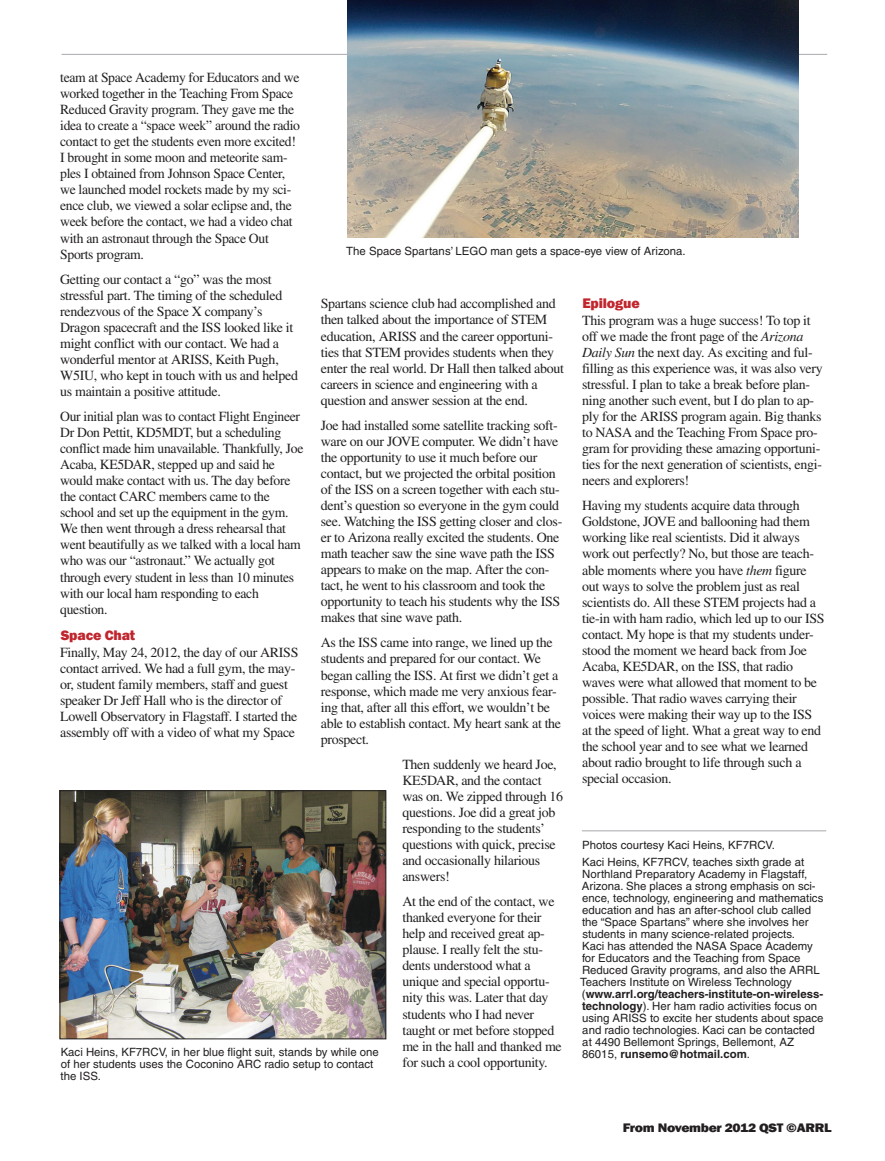
<style>
.page{position:relative;width:885px;height:1161px;background:#fff}
.page>*{position:absolute;margin:0;border:0;box-sizing:border-box;transform-origin:0 0}
.Subhead_1{font:800 14.25px "Franklin Gothic";letter-spacing:-.01em;color:#c0262d}
.Body_Text{font:13.95px/16px "Times";letter-spacing:-.025em;color:#231f20}
.t1{font:800 12.75px "Franklin Gothic";letter-spacing:-.025em;color:#231f20;scale:1.1 1}
.Author_s_Bio{font:11.4px/12px "Helvetica";color:#231f20}
.s1{font-style:italic}
.s2{font-weight:700}
</style>
<div class="page">
<hr style="left:62px;top:54px;width:764px;height:1px;background:#a8a9ad">
<img style="left:347px;top:0;width:450px;height:237px">
<img style="left:62px;top:792px;width:322px;height:245px">
<div style="left:60px;top:790px;width:326px;height:249px;border:1px solid #231f20"></div>
<hr style="left:581px;top:830px;width:245px;height:1px;background:#a8a9ad">
<p class="Body_Text" style="left:60px;top:69px;width:241px">team at Space Academy for Educators and we worked together in the Teaching From Space Reduced Gravity program. They gave me the idea to create a “space week” around the radio contact to get the students even more excited!<br>I brought in some moon and meteorite sam&shy;ples I obtained from Johnson Space Center, we launched model rockets made by my sci&shy;ence club, we viewed a solar eclipse and, the week before the contact, we had a video chat with an astronaut through the Space Out Sports program.</p>
<p class="Body_Text" style="left:60px;top:271px;width:239px">Getting our contact a “go” was the most stressful part. The timing of the scheduled rendezvous of the Space X company’s Dragon spacecraft and the ISS looked like it might conflict with our contact. We had a wonderful mentor at ARISS, Keith Pugh, W5IU, who kept in touch with us and helped us maintain a positive attitude.</p>
<p class="Body_Text" style="left:60px;top:408px;width:245px">Our initial plan was to contact Flight Engineer Dr Don Pettit, KD5MDT, but a scheduling conflict made him unavailable. Thankfully, Joe Acaba, KE5DAR, stepped up and said he would make contact with us. The day before the contact CARC members came to the school and set up the equipment in the gym.<br>We then went through a dress rehearsal that went beautifully as we talked with a local ham who was our “astronaut.” We actually got through every student in less than 10 minutes with our local ham responding to each question.</p>
<p class="Subhead_1" style="left:61px;top:626px;width:76px">Space Chat</p>
<p class="Body_Text" style="left:60px;top:644px;width:240px">Finally, May 24, 2012, the day of our ARISS contact arrived. We had a full gym, the may&shy;or, student family members, staff and guest speaker Dr Jeff Hall who is the director of Lowell Observatory in Flagstaff. I started the assembly off with a video of what my Space</p>
<p class="Author_s_Bio" style="left:346px;top:245px;width:341px">The Space Spartans’ LEGO man gets a space-eye view of Arizona.</p>
<p class="Subhead_1" style="left:582px;top:294px;width:59px">Epilogue</p>
<p class="Body_Text" style="left:582px;top:312px;width:242px">This program was a huge success! To top it off we made the front page of the <span class="s1">Arizona Daily Sun</span> the next day. As exciting and ful&shy;filling as this experience was, it was also very stressful. I plan to take a break before plan&shy;ning another such event, but I do plan to ap&shy;ply for the ARISS program again. Big thanks to NASA and the Teaching From Space pro&shy;gram for providing these amazing opportuni&shy;ties for the next generation of scientists, engi&shy;neers and explorers!</p>
<p class="Body_Text" style="left:582px;top:498px;width:244px">Having my students acquire data through Goldstone, JOVE and ballooning had them working like real scientists. Did it always work out perfectly? No, but those are teach&shy;able moments where you have <span class="s1">them</span> figure out ways to solve the problem just as real scientists do. All these STEM projects had a tie-in with ham radio, which led up to our ISS contact. My hope is that my students under&shy;stood the moment we heard back from Joe Acaba, KE5DAR, on the ISS, that radio waves were what allowed that moment to be possible. That radio waves carrying their voices were making their way up to the ISS at the speed of light. What a great way to end the school year and to see what we learned about radio brought to life through such a special occasion.</p>
<p class="Body_Text" style="left:321px;top:296px;width:244px">Spartans science club had accomplished and then talked about the importance of STEM education, ARISS and the career opportuni&shy;ties that STEM provides students when they enter the real world. Dr Hall then talked about careers in science and engineering with a question and answer session at the end.</p>
<p class="Body_Text" style="left:321px;top:417px;width:243px">Joe had installed some satellite tracking soft&shy;ware on our JOVE computer. We didn’t have the opportunity to use it much before our contact, but we projected the orbital position of the ISS on a screen together with each stu&shy;dent’s question so everyone in the gym could see. Watching the ISS getting closer and clos&shy;er to Arizona really excited the students. One math teacher saw the sine wave path the ISS appears to make on the map. After the con&shy;tact, he went to his classroom and took the opportunity to teach his students why the ISS makes that sine wave path.</p>
<p class="Body_Text" style="left:321px;top:635px;width:242px">As the ISS came into range, we lined up the students and prepared for our contact. We began calling the ISS. At first we didn’t get a response, which made me very anxious fear&shy;ing that, after all this effort, we wouldn’t be able to establish contact. My heart sank at the prospect.</p>
<p class="Body_Text" style="left:402px;top:756px;width:162px">Then suddenly we heard Joe,<br>KE5DAR, and the contact was on. We zipped through 16 questions. Joe did a great job responding to the students’ questions with quick, precise and occasionally hilarious answers!</p>
<p class="Body_Text" style="left:402px;top:893px;width:161px">At the end of the contact, we thanked everyone for their help and received great ap&shy;plause. I really felt the stu&shy;dents understood what a unique and special opportu&shy;nity this was. Later that day students who I had never taught or met before stopped me in the hall and thanked me for such a cool opportunity.</p>
<p class="Author_s_Bio" style="left:582px;top:839px;width:194px">Photos courtesy Kaci Heins, KF7RCV.</p>
<p class="Author_s_Bio" style="left:580px;top:856px;width:245px">Kaci Heins, KF7RCV, teaches sixth grade at Northland Preparatory Academy in Flagstaff, Arizona. She places a strong emphasis on sci&shy;ence, technology, engineering and mathematics education and has an after-school club called the “Space Spartans” where she involves her students in many science-related projects.<br>Kaci has attended the NASA Space Academy for Educators and the Teaching from Space Reduced Gravity programs, and also the ARRL Teachers Institute on Wireless Technology (<span class="s2">www.arrl.org/teachers-institute-on-wireless&shy;technology</span>). Her ham radio activities focus on using ARISS to excite her students about space and radio technologies. Kaci can be contacted at 4490 Bellemont Springs, Bellemont, AZ 86015, <span class="s2">runsemo@hotmail.com</span>.</p>
<p class="Author_s_Bio" style="left:61px;top:1046px;width:320px">Kaci Heins, KF7RCV, in her blue flight suit, stands by while one of her students uses the Coconino ARC radio setup to contact the ISS.</p>
<p class="t1" style="left:622px;top:1119px;width:191px">From November 2012 QST ©ARRL</p>
</div>
